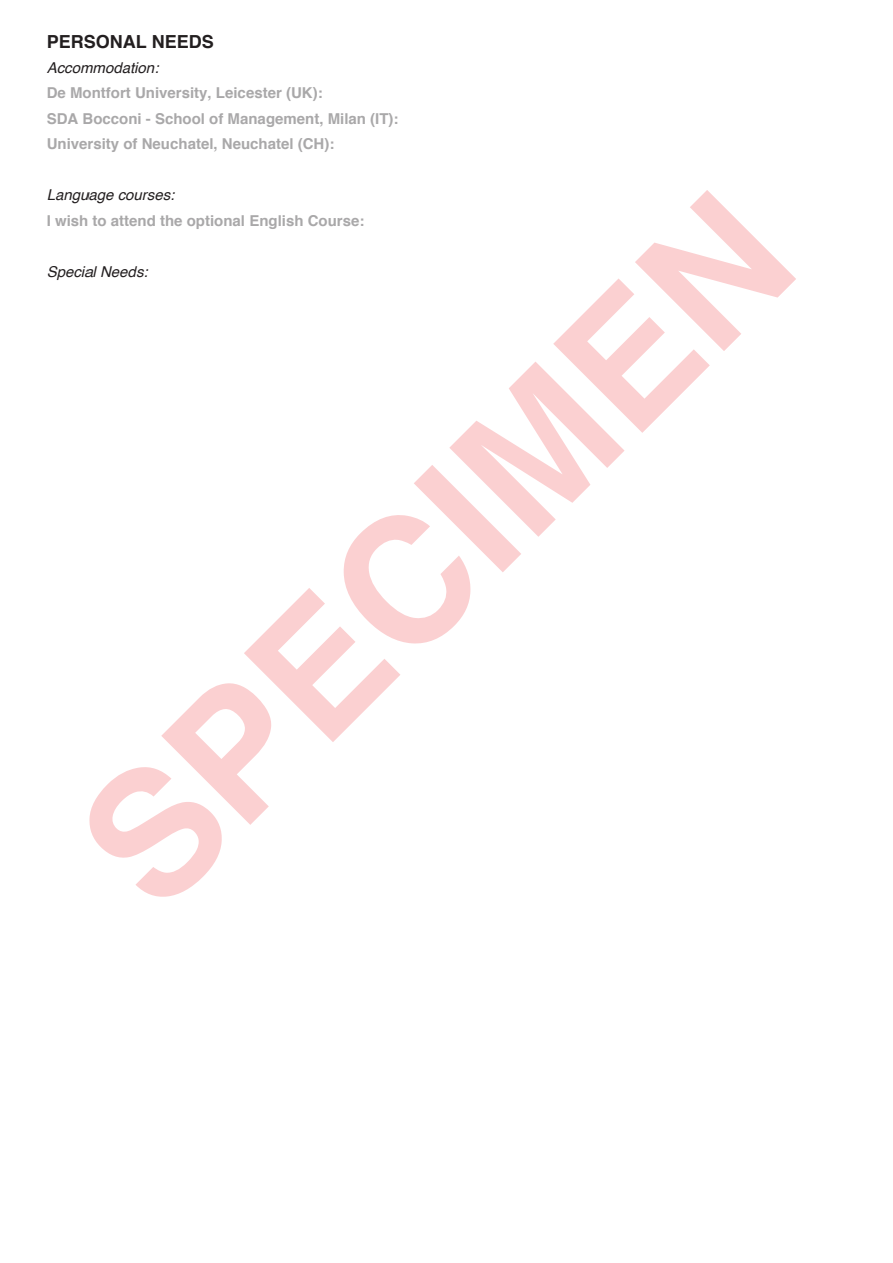
<style>
.page{position:relative;width:893px;height:1263px;background:#fff}
.page>*{position:absolute;margin:0;border:0;box-sizing:border-box;transform-origin:0 0}
.t1{font:700 18px "Helvetica";color:#231f20}
.t2{font:700 15px/25.5px "Helvetica";color:#a9a8a9}
.t3{font:italic 15px "Helvetica";color:#231f20}
</style>
<div class="page">
<svg style="left:89px;top:190px;width:707px;height:707px"></svg>
<p class="t1" style="left:47px;top:27px;width:169px">PERSONAL NEEDS</p>
<p class="t3" style="left:47px;top:55px;width:113px">Accommodation:</p>
<p class="t2" style="left:47px;top:80px;width:353px">De Montfort University, Leicester (UK):<br>SDA Bocconi - School of Management, Milan (IT):<br>University of Neuchatel, Neuchatel (CH):</p>
<p class="t3" style="left:47px;top:183px;width:129px">Language courses:</p>
<p class="t2" style="left:47px;top:208px;width:319px">I wish to attend the optional English Course:</p>
<p class="t3" style="left:47px;top:260px;width:102px">Special Needs:</p>
</div>
